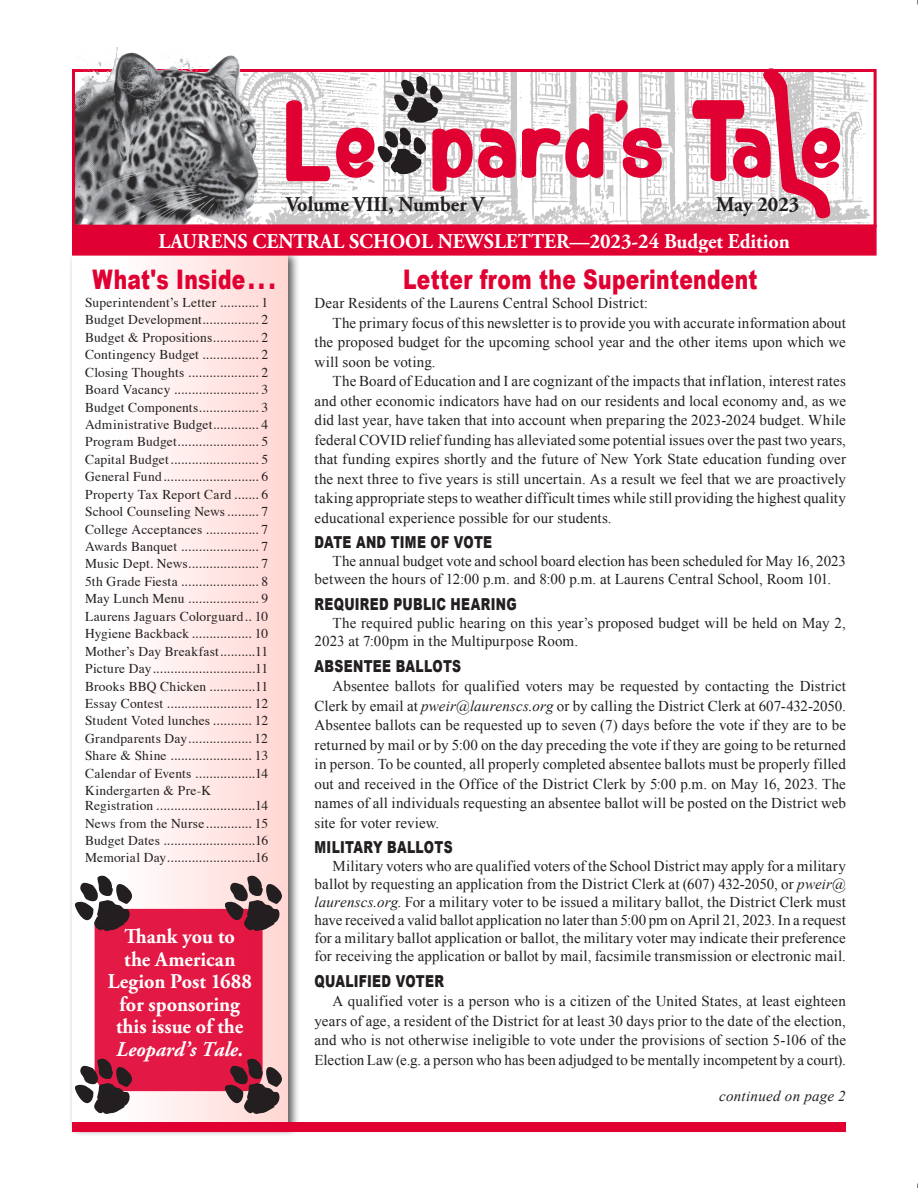
<style>
.page{position:relative;width:918px;height:1188px;background:#fff}
.page>*{position:absolute;margin:0;border:0;box-sizing:border-box;transform-origin:0 0}
.Laurens_Headline{font:900 27px "Arial";letter-spacing:.015em;color:#e00031;scale:.75 1}
.t1{font:700 21px/22.5px "Adobe Garamond Pro";color:#fff;text-align:center;scale:.96 1}
.t2{font:700 21px "Adobe Garamond Pro";color:#231f20;scale:.96 1}
.Laurens_Subhead{font:900 16.5px "Arial";letter-spacing:.02em;color:#231f20;scale:.75 1}
.Laurens_Body_Text{font:15px/19.5px "Times New Roman";letter-spacing:.005em;color:#231f20;text-align:justify}
.Laurens_Body_Text-2{font:italic 15px "Times New Roman";letter-spacing:.02em;color:#231f20}
.Laurens_Body_Text-3{font:13.5px/15px "Times";letter-spacing:.015em;color:#231f20}
.s1{font-style:italic}
</style>
<div class="page">
<div style="left:68px;top:249px;width:232px;height:888px;background:#231f20;opacity:.75"></div>
<div style="left:72px;top:253px;width:215px;height:871px;background:linear-gradient(to right,#fff,#ffd8d5)"></div>
<div style="left:95px;top:909px;width:168px;height:182px;background:#e31844;border-radius:18px"></div>
<svg style="left:225px;top:875px;width:58px;height:56px;background:#896569"></svg>
<svg style="left:225px;top:1058px;width:58px;height:56px"></svg>
<svg style="left:75px;top:875px;width:58px;height:56px"></svg>
<svg style="left:75px;top:1058px;width:58px;height:56px"></svg>
<img style="left:336px;top:73px;width:535px;height:151px">
<div style="left:72px;top:69px;width:805px;height:159px;border:3px solid #e00031"></div>
<img style="left:75px;top:48px;width:261px;height:177px">
<div style="left:72px;top:1122px;width:774px;height:10px;background:#e00031"></div>
<svg style="left:286px;top:100px;width:554px;height:91px"></svg>
<svg style="left:762px;top:68px;width:68px;height:150px"></svg>
<svg style="left:378px;top:76px;width:64px;height:98px"></svg>
<div style="left:74px;top:226px;width:801px;height:28px;background:#e00031"></div>
<div style="left:72px;top:225px;width:805px;height:31px;border:3px solid #e00031"></div>
<p class="t2" style="left:286px;top:192px;width:208px">Volume VIII, Number V</p>
<p class="t2" style="left:716px;top:192px;width:88px">May 2023</p>
<p class="t1" style="left:159px;top:230px;width:659px">LAURENS CENTRAL SCHOOL NEWSLETTER—2023-24 Budget Edition</p>
<p class="Laurens_Headline" style="left:93px;top:259px;width:246px">What's Inside. . .</p>
<p class="Laurens_Body_Text-3" style="left:85px;top:294px;width:184px">Superintendent’s Letter ........... 1</p>
<p class="Laurens_Body_Text-3" style="left:85px;top:311px;width:184px">Budget Development................ 2</p>
<p class="Laurens_Body_Text-3" style="left:85px;top:329px;width:184px">Budget &amp; Propositions............. 2</p>
<p class="Laurens_Body_Text-3" style="left:85px;top:346px;width:184px">Contingency Budget ................ 2</p>
<p class="Laurens_Body_Text-3" style="left:85px;top:364px;width:184px">Closing Thoughts .................... 2</p>
<p class="Laurens_Body_Text-3" style="left:85px;top:381px;width:184px">Board Vacancy ........................ 3</p>
<p class="Laurens_Body_Text-3" style="left:85px;top:398px;width:184px">Budget Components................. 3</p>
<p class="Laurens_Body_Text-3" style="left:85px;top:416px;width:184px">Administrative Budget............. 4</p>
<p class="Laurens_Body_Text-3" style="left:85px;top:433px;width:184px">Program Budget....................... 5</p>
<p class="Laurens_Body_Text-3" style="left:85px;top:451px;width:184px">Capital Budget......................... 5</p>
<p class="Laurens_Body_Text-3" style="left:85px;top:468px;width:184px">General Fund........................... 6</p>
<p class="Laurens_Body_Text-3" style="left:85px;top:486px;width:184px">Property Tax Report Card ....... 6</p>
<p class="Laurens_Body_Text-3" style="left:85px;top:503px;width:184px">School Counseling News......... 7</p>
<p class="Laurens_Body_Text-3" style="left:85px;top:520px;width:184px">College Acceptances ............... 7</p>
<p class="Laurens_Body_Text-3" style="left:85px;top:538px;width:184px">Awards Banquet ...................... 7</p>
<p class="Laurens_Body_Text-3" style="left:85px;top:555px;width:184px">Music Dept. News.................... 7</p>
<p class="Laurens_Body_Text-3" style="left:85px;top:573px;width:184px">5th Grade Fiesta ...................... 8</p>
<p class="Laurens_Body_Text-3" style="left:85px;top:590px;width:184px">May Lunch Menu .................... 9</p>
<p class="Laurens_Body_Text-3" style="left:85px;top:608px;width:184px">Laurens Jaguars Colorguard.. 10</p>
<p class="Laurens_Body_Text-3" style="left:85px;top:625px;width:184px">Hygiene Backback ................. 10</p>
<p class="Laurens_Body_Text-3" style="left:85px;top:642px;width:184px">Mother’s Day Breakfast..........11</p>
<p class="Laurens_Body_Text-3" style="left:85px;top:660px;width:184px">Picture Day.............................11</p>
<p class="Laurens_Body_Text-3" style="left:85px;top:677px;width:184px">Brooks BBQ Chicken .............11</p>
<p class="Laurens_Body_Text-3" style="left:85px;top:695px;width:184px">Essay Contest ........................ 12</p>
<p class="Laurens_Body_Text-3" style="left:85px;top:712px;width:184px">Student Voted lunches ........... 12</p>
<p class="Laurens_Body_Text-3" style="left:85px;top:730px;width:184px">Grandparents Day.................. 12</p>
<p class="Laurens_Body_Text-3" style="left:85px;top:747px;width:184px">Share &amp; Shine ....................... 13</p>
<p class="Laurens_Body_Text-3" style="left:85px;top:764px;width:184px">Calendar of Events .................14</p>
<p class="Laurens_Body_Text-3" style="left:85px;top:782px;width:184px">Kindergarten &amp; Pre-K<br>Registration ............................14</p>
<p class="Laurens_Body_Text-3" style="left:85px;top:814px;width:185px">News from the Nurse............. 15</p>
<p class="Laurens_Body_Text-3" style="left:85px;top:832px;width:184px">Budget Dates ..........................16</p>
<p class="Laurens_Body_Text-3" style="left:85px;top:849px;width:184px">Memorial Day.........................16</p>
<p class="t1" style="left:108px;top:926px;width:152px">Thank you to<br>the American<br>Legion Post 1688 for sponsoring this issue of the<br><span class="s1">Leopard’s Tale.</span></p>
<p class="Laurens_Headline" style="left:403px;top:259px;width:474px">Letter from the Superintendent</p>
<p class="Laurens_Body_Text" style="left:315px;top:293px;width:335px">Dear Residents of the Laurens Central School District:</p>
<p class="Laurens_Body_Text" style="left:315px;top:313px;width:533px;text-indent:18px">The primary focus of this newsletter is to provide you with accurate information about the proposed budget for the upcoming school year and the other items upon which we will soon be voting.</p>
<p class="Laurens_Body_Text" style="left:315px;top:371px;width:533px;text-indent:18px">The Board of Education and I are cognizant of the impacts that inflation, interest rates and other economic indicators have had on our residents and local economy and, as we did last year, have taken that into account when preparing the 2023-2024 budget. While federal COVID relief funding has alleviated some potential issues over the past two years, that funding expires shortly and the future of New York State education funding over the next three to five years is still uncertain. As a result we feel that we are proactively taking appropriate steps to weather difficult times while still providing the highest quality educational experience possible for our students.</p>
<p class="Laurens_Subhead" style="left:315px;top:530px;width:238px">DATE AND TIME OF VOTE</p>
<p class="Laurens_Body_Text" style="left:315px;top:552px;width:533px;line-height:18px;text-indent:18px">The annual budget vote and school board election has been scheduled for May 16, 2023 between the hours of 12:00 p.m. and 8:00 p.m. at Laurens Central School, Room 101.</p>
<p class="Laurens_Subhead" style="left:315px;top:592px;width:271px">REQUIRED PUBLIC HEARING</p>
<p class="Laurens_Body_Text" style="left:315px;top:614px;width:533px;line-height:18px;text-indent:18px">The required public hearing on this year’s proposed budget will be held on May 2,<br>2023 at 7:00pm in the Multipurpose Room.</p>
<p class="Laurens_Subhead" style="left:315px;top:654px;width:197px">ABSENTEE BALLOTS</p>
<p class="Laurens_Body_Text" style="left:315px;top:676px;width:533px;text-indent:18px">Absentee ballots for qualified voters may be requested by contacting the District Clerk by email at <span class="s1">pweir@laurenscs.org</span> or by calling the District Clerk at 607-432-2050.<br>Absentee ballots can be requested up to seven (7) days before the vote if they are to be returned by mail or by 5:00 on the day preceding the vote if they are going to be returned in person. To be counted, all properly completed absentee ballots must be properly filled out and received in the Office of the District Clerk by 5:00 p.m. on May 16, 2023. The names of all individuals requesting an absentee ballot will be posted on the District web site for voter review.</p>
<p class="Laurens_Subhead" style="left:315px;top:836px;width:186px">MILITARY BALLOTS</p>
<p class="Laurens_Body_Text" style="left:315px;top:857px;width:533px;line-height:18px;text-indent:18px">Military voters who are qualified voters of the School District may apply for a military ballot by requesting an application from the District Clerk at (607) 432-2050, or <span class="s1">pweir@ laurenscs.org</span>. For a military voter to be issued a military ballot, the District Clerk must have received a valid ballot application no later than 5:00 pm on April 21, 2023. In a request for a military ballot application or ballot, the military voter may indicate their preference for receiving the application or ballot by mail, facsimile transmission or electronic mail.</p>
<p class="Laurens_Subhead" style="left:315px;top:969px;width:174px">QUALIFIED VOTER</p>
<p class="Laurens_Body_Text" style="left:315px;top:991px;width:533px;text-indent:18px">A qualified voter is a person who is a citizen of the United States, at least eighteen years of age, a resident of the District for at least 30 days prior to the date of the election, and who is not otherwise ineligible to vote under the provisions of section 5-106 of the Election Law (e.g. a person who has been adjudged to be mentally incompetent by a court).</p>
<p class="Laurens_Body_Text-2" style="left:719px;top:1086px;width:128px">continued on page 2</p>
</div>
